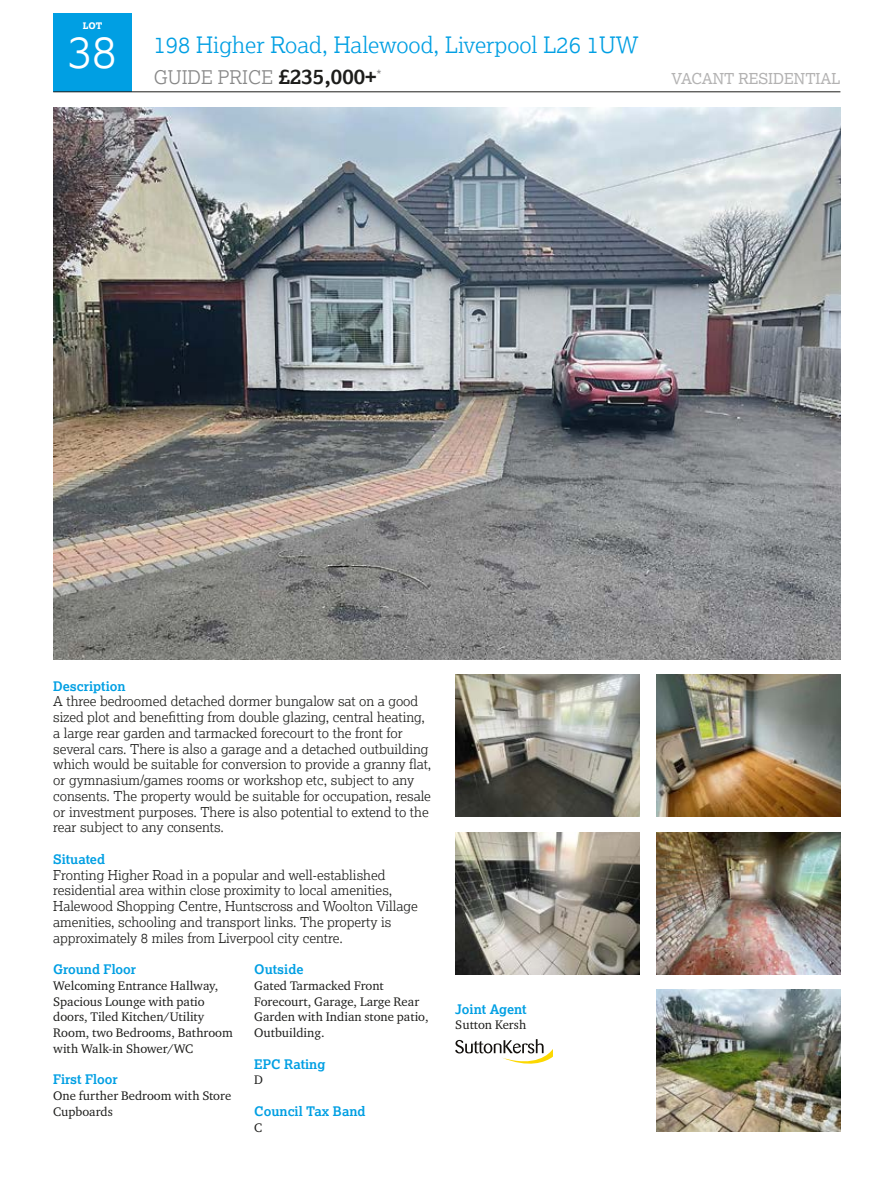
<style>
.page{position:relative;width:893px;height:1186px;background:#fff}
.page>*{position:absolute;margin:0;border:0;box-sizing:border-box;transform-origin:0 0}
.t1{font:300 45px "Lexia";color:#fff}
.t2{font:300 22.5px "Lexia";color:#009fe3}
.t3{font:300 18.75px "Lexia";color:#878787}
.t4{font:15px "Lexia";color:#b3b2b2}
.t5{font:300 13.5px/15.8px "Lexia";color:#1d1d1b}
.t6{font:13.5px "Lexia";color:#878787}
.t7{font:700 13.2px "Lexia";color:#009fe3}
.t8{font:12.75px/15.8px "Charter ITC Pro";color:#1d1d1b}
.t9{font:800 9px "Lexia";color:#fff}
.s1{font-weight:700;font-size:21px;color:#1d1d1b}
</style>
<div class="page">
<div style="left:53px;top:13px;width:79px;height:79px;background:#009fe3"></div>
<hr style="left:53px;top:92px;width:787px;height:1px;background:#1d1d1b">
<svg style="left:455px;top:1039px;width:98px;height:25px"></svg>
<img style="left:53px;top:108px;width:787px;height:551px">
<img style="left:656px;top:832px;width:184px;height:142px">
<img style="left:455px;top:675px;width:184px;height:141px">
<img style="left:656px;top:675px;width:184px;height:141px">
<img style="left:455px;top:832px;width:184px;height:142px">
<img style="left:656px;top:990px;width:184px;height:141px">
<p class="t9" style="left:83px;top:20px;width:21px">LOT</p>
<h1 class="t1" style="left:68px;top:24px;width:50px">38</h1>
<h2 class="t2" style="left:154px;top:30px;width:486px">198 Higher Road, Halewood, Liverpool L26 1UW</h2>
<h3 class="t3" style="left:154px;top:65px;width:224px">GUIDE PRICE <span class="s1">£235,000+</span></h3>
<p class="t4" style="left:671px;top:69px;width:170px">VACANT RESIDENTIAL</p>
<p class="t6" style="left:376px;top:66px;width:7px">*</p>
<p class="t7" style="left:53px;top:677px;width:74px">Description</p>
<p class="t5" style="left:53px;top:693px;width:379px">A three bedroomed detached dormer bungalow sat on a good sized plot and benefitting from double glazing, central heating, a large rear garden and tarmacked forecourt to the front for several cars. There is also a garage and a detached outbuilding which would be suitable for conversion to provide a granny flat, or gymnasium/games rooms or workshop etc, subject to any consents. The property would be suitable for occupation, resale or investment purposes. There is also potential to extend to the rear subject to any consents.</p>
<p class="t7" style="left:53px;top:851px;width:53px">Situated</p>
<p class="t5" style="left:53px;top:866px;width:366px">Fronting Higher Road in a popular and well-established residential area within close proximity to local amenities, Halewood Shopping Centre, Huntscross and Woolton Village amenities, schooling and transport links. The property is approximately 8 miles from Liverpool city centre.</p>
<p class="t7" style="left:53px;top:961px;width:84px">Ground Floor</p>
<p class="t8" style="left:53px;top:977px;width:181px">Welcoming Entrance Hallway,<br>Spacious Lounge with patio doors, Tiled Kitchen/Utility<br>Room, two Bedrooms, Bathroom with Walk-in Shower/WC</p>
<p class="t7" style="left:53px;top:1071px;width:66px">First Floor</p>
<p class="t8" style="left:53px;top:1088px;width:179px">One further Bedroom with Store<br>Cupboards</p>
<p class="t7" style="left:254px;top:961px;width:51px">Outside</p>
<p class="t8" style="left:254px;top:977px;width:176px">Gated Tarmacked Front<br>Forecourt, Garage, Large Rear<br>Garden with Indian stone patio,<br>Outbuilding.</p>
<p class="t7" style="left:254px;top:1055px;width:73px">EPC Rating</p>
<p class="t8" style="left:254px;top:1072px;width:10px">D</p>
<p class="t7" style="left:254px;top:1103px;width:113px">Council Tax Band</p>
<p class="t8" style="left:254px;top:1119px;width:10px">C</p>
<p class="t7" style="left:455px;top:1000px;width:73px">Joint Agent</p>
<p class="t8" style="left:455px;top:1017px;width:72px">Sutton Kersh</p>
</div>
